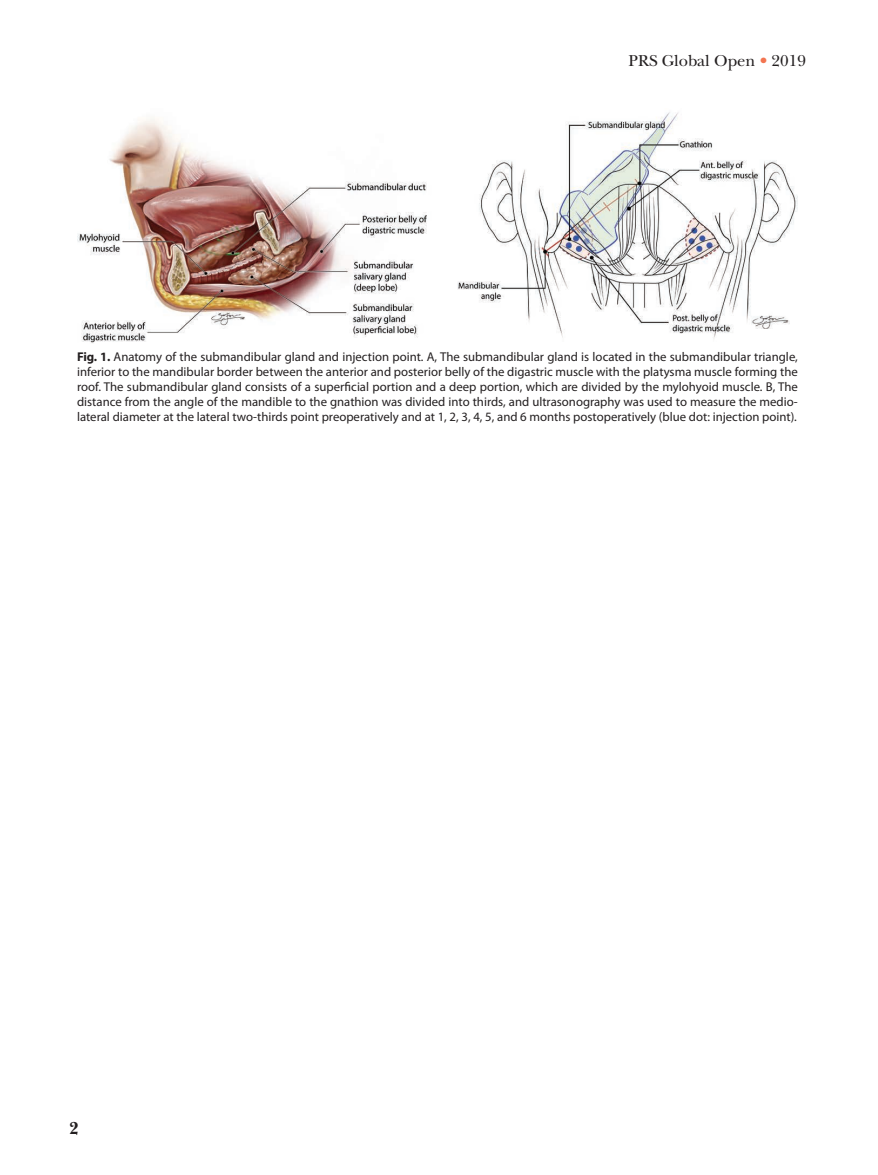
<style>
.page{position:relative;width:878px;height:1175px;background:#fff}
.page>*{position:absolute;margin:0;border:0;box-sizing:border-box;transform-origin:0 0}
.t1{font:700 18px "New Baskerville";color:#231f20}
.t2{font:16.5px "New Baskerville";color:#231f20}
.t3{font:12.75px/15px "Myriad Pro";color:#231f20;text-align:justify}
.s1{color:#f37551}
.s2{font-weight:700}
</style>
<div class="page">
<img style="left:77px;top:112px;width:720px;height:231px">
<p class="t2" style="left:628px;top:51px;width:179px">PRS Global Open <span class="s1">•</span> 2019</p>
<p class="t3" style="left:77px;top:349px;width:722px"><span class="s2">Fig. 1.</span> Anatomy of the submandibular gland and injection point. A, The submandibular gland is located in the submandibular triangle, inferior to the mandibular border between the anterior and posterior belly of the digastric muscle with the platysma muscle forming the roof. The submandibular gland consists of a superficial portion and a deep portion, which are divided by the mylohyoid muscle. B, The distance from the angle of the mandible to the gnathion was divided into thirds, and ultrasonography was used to measure the medio&shy;lateral diameter at the lateral two-thirds point preoperatively and at 1, 2, 3, 4, 5, and 6 months postoperatively (blue dot: injection point).</p>
<h1 class="t1" style="left:69px;top:1118px;width:11px">2</h1>
</div>
